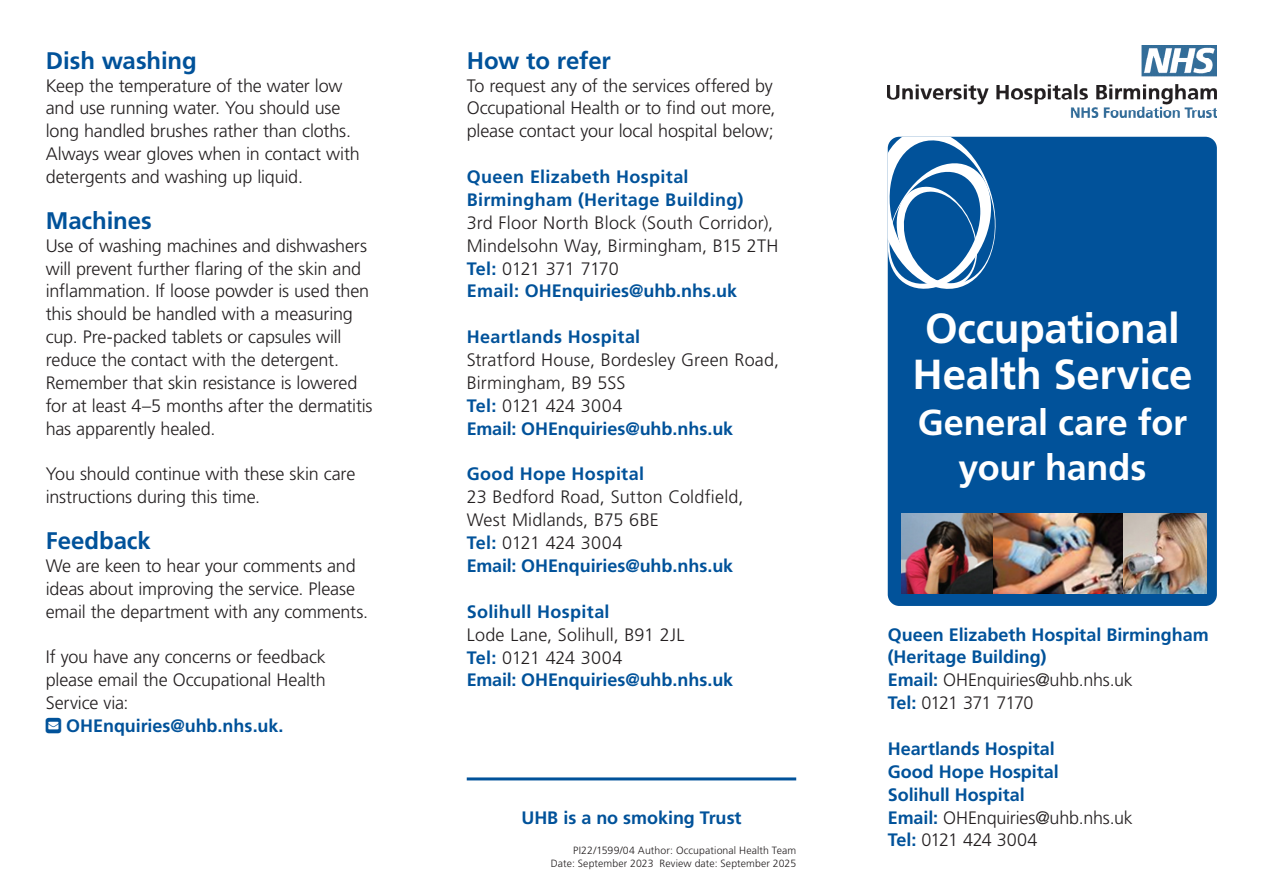
<style>
.page{position:relative;width:1263px;height:893px;background:#fff}
.page>*{position:absolute;margin:0;border:0;box-sizing:border-box;transform-origin:0 0}
.t1{font:700 42px/45.8px "Frutiger LT Pro";letter-spacing:-.01em;color:#fff}
.t2{font:700 36px/45.8px "Frutiger LT Pro";letter-spacing:-.005em;color:#fff;text-align:center}
.t3{font:700 24px "Frutiger LT Pro";letter-spacing:-.005em;color:#01529a}
.t4{font:300 18px/23px "Frutiger LT Pro";letter-spacing:-.01em;color:#231f20}
.t5{font:300 18px/23px "Frutiger LT Pro";letter-spacing:.01em;color:#231f20}
.t6{font:700 18px/23px "Frutiger LT Pro";letter-spacing:.005em;color:#01529a}
.t7{font:300 10.5px/12.6px "Frutiger LT Pro";letter-spacing:.01em;color:#231f20;text-align:right}
.s1{font-weight:700;color:#01529a}
.s2{font-weight:300;color:#231f20}
</style>
<div class="page">
<div style="left:888px;top:137px;width:329px;height:469px;background:#01529a;border-radius:12px"></div>
<svg style="left:888px;top:137px;width:108px;height:152px"></svg>
<img style="left:888px;top:46px;width:329px;height:72px">
<img style="left:901px;top:513px;width:92px;height:81px">
<img style="left:993px;top:513px;width:214px;height:81px">
<hr style="left:467px;top:777px;width:329px;height:3px;background:#01529a">
<h3 class="t3" style="left:46px;top:46px;width:153px">Dish washing</h3>
<p class="t4" style="left:46px;top:74px;width:316px">Keep the temperature of the water low and use running water. You should use long handled brushes rather than cloths.<br>Always wear gloves when in contact with detergents and washing up liquid.</p>
<h3 class="t3" style="left:46px;top:206px;width:108px">Machines</h3>
<p class="t4" style="left:46px;top:234px;width:328px">Use of washing machines and dishwashers will prevent further flaring of the skin and inflammation. If loose powder is used then this should be handled with a measuring cup. Pre-packed tablets or capsules will reduce the contact with the detergent.<br>Remember that skin resistance is lowered for at least 4–5 months after the dermatitis has apparently healed.</p>
<p class="t4" style="left:46px;top:463px;width:311px">You should continue with these skin care instructions during this time.</p>
<h3 class="t3" style="left:46px;top:526px;width:107px">Feedback</h3>
<p class="t4" style="left:46px;top:554px;width:324px">We are keen to hear your comments and ideas about improving the service. Please email the department with any comments.</p>
<p class="t4" style="left:46px;top:646px;width:282px;text-align:justify">If you have any concerns or feedback please email the Occupational Health Service via:</p>
<p class="t6" style="left:66px;top:714px;width:219px">OHEnquiries@uhb.nhs.uk.</p>
<h3 class="t3" style="left:467px;top:46px;width:146px">How to refer</h3>
<p class="t4" style="left:467px;top:74px;width:310px">To request any of the services offered by<br>Occupational Health or to find out more, please contact your local hospital below;</p>
<p class="t6" style="left:467px;top:165px;width:278px">Queen Elizabeth Hospital<br>Birmingham (Heritage Building)</p>
<p class="t5" style="left:467px;top:211px;width:313px">3rd Floor North Block (South Corridor),<br>Mindelsohn Way, Birmingham, B15 2TH<br><span class="s1">Tel:</span> 0121 371 7170<br><span class="s1">Email: OHEnquiries@uhb.nhs.uk</span></p>
<p class="t6" style="left:467px;top:325px;width:175px">Heartlands Hospital</p>
<p class="t5" style="left:467px;top:348px;width:314px">Stratford House, Bordesley Green Road,<br>Birmingham, B9 5SS<br><span class="s1">Tel:</span> 0121 424 3004<br><span class="s1">Email: OHEnquiries@uhb.nhs.uk</span></p>
<p class="t6" style="left:467px;top:463px;width:179px">Good Hope Hospital</p>
<p class="t5" style="left:467px;top:486px;width:278px">23 Bedford Road, Sutton Coldfield,<br>West Midlands, B75 6BE<br><span class="s1">Tel:</span> 0121 424 3004<br><span class="s1">Email: OHEnquiries@uhb.nhs.uk</span></p>
<p class="t6" style="left:467px;top:600px;width:144px">Solihull Hospital</p>
<p class="t5" style="left:467px;top:623px;width:268px">Lode Lane, Solihull, B91 2JL<br><span class="s1">Tel:</span> 0121 424 3004<br><span class="s1">Email: OHEnquiries@uhb.nhs.uk</span></p>
<p class="t6" style="left:521px;top:806px;width:222px">UHB is a no smoking Trust</p>
<p class="t7" style="left:551px;top:844px;width:247px">PI22/1599/04 Author: Occupational Health Team<br>Date: September 2023 Review date: September 2025</p>
<h1 class="t1" style="left:912px;top:306px;width:281px">Occupational<br>Health Service</h1>
<h2 class="t2" style="left:918px;top:399px;width:271px">General care for your hands</h2>
<p class="t6" style="left:888px;top:623px;width:322px">Queen Elizabeth Hospital Birmingham (Heritage Building)<br>Email: <span class="s2">OHEnquiries@uhb.nhs.uk<br></span>Tel: <span class="s2">0121 371 7170</span></p>
<p class="t6" style="left:888px;top:737px;width:247px">Heartlands Hospital<br>Good Hope Hospital<br>Solihull Hospital<br>Email: <span class="s2">OHEnquiries@uhb.nhs.uk<br></span>Tel: <span class="s2">0121 424 3004</span></p>
</div>
